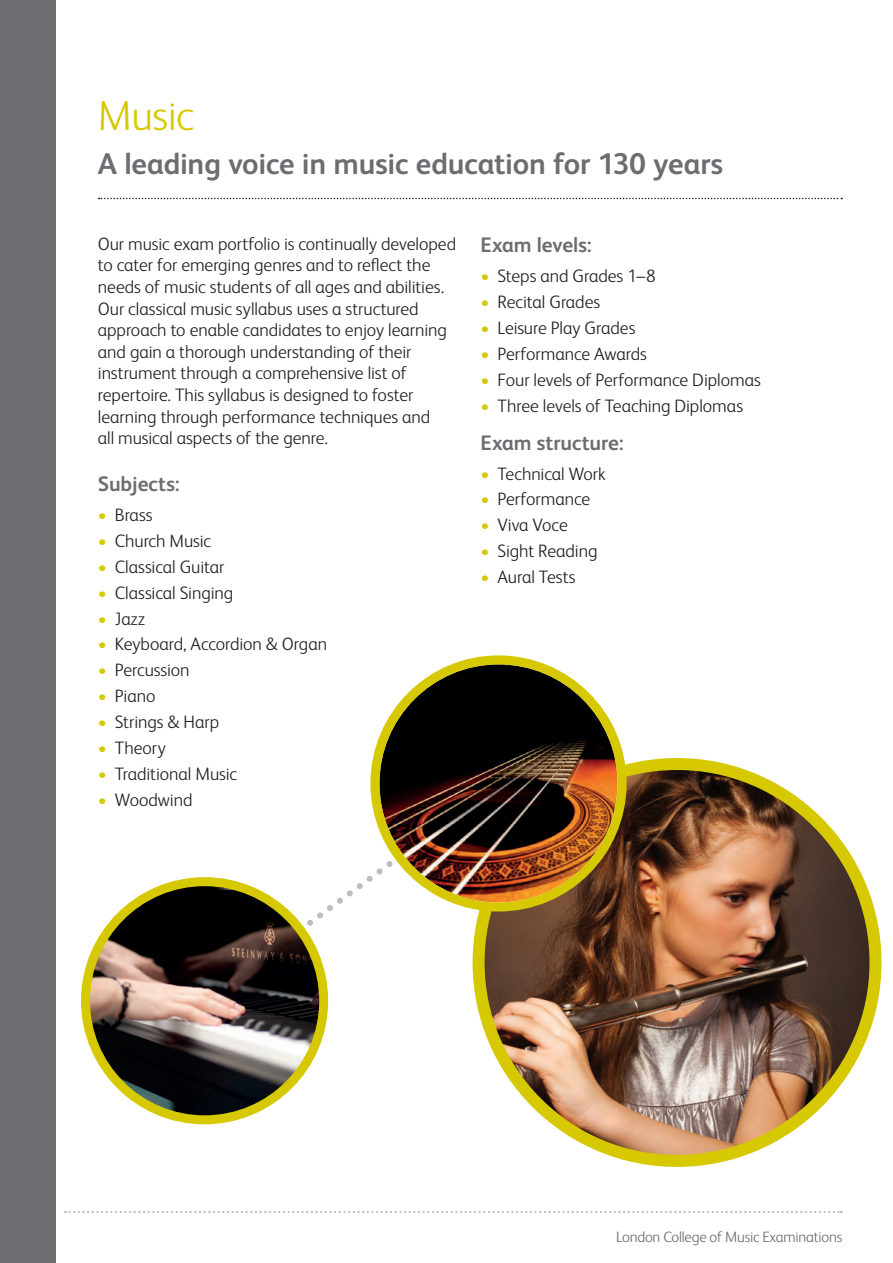
<style>
.page{position:relative;width:893px;height:1263px;background:#fff}
.page>*{position:absolute;margin:0;border:0;box-sizing:border-box;transform-origin:0 0}
.t1{font:300 42px "FS Albert";letter-spacing:-.015em;color:#d6c801}
.t2{font:700 30px "FS Albert";letter-spacing:-.01em;color:#6c6d70}
.t3{font:700 21px "FS Albert";letter-spacing:-.005em;color:#6c6d70}
.t4{font:300 18px/21.6px "FS Albert";letter-spacing:-.005em;color:#231f20}
.t5{font:300 15px "FS Albert";letter-spacing:-.015em;color:#6c6d70}
.s1{color:#d6c801}
</style>
<div class="page">
<svg style="left:65px;top:1211px;width:777px;height:2px"></svg>
<svg style="left:99px;top:198px;width:743px;height:1px"></svg>
<div style="left:0;top:0;width:55px;height:1263px;background:#6c6d70"></div>
<svg style="left:216px;top:820px;width:264px;height:185px"></svg>
<img style="left:479px;top:764px;width:396px;height:397px;border-radius:198px">
<div style="left:473px;top:758px;width:408px;height:409px;border:12px solid #d6c801;border-radius:50%"></div>
<div style="left:375px;top:660px;width:247px;height:247px;background:#d6c801;border-radius:50%"></div>
<img style="left:379px;top:664px;width:239px;height:238px;border-radius:119px">
<div style="left:370px;top:655px;width:257px;height:256px;border:9px solid #d6c801;border-radius:50%"></div>
<img style="left:86px;top:882px;width:238px;height:238px;border-radius:119px">
<div style="left:81px;top:877px;width:247px;height:247px;border:9px solid #d6c801;border-radius:50%"></div>
<h1 class="t1" style="left:98px;top:92px;width:98px">Music</h1>
<h2 class="t2" style="left:98px;top:146px;width:627px">A leading voice in music education for 130 years</h2>
<p class="t4" style="left:98px;top:233px;width:360px">Our music exam portfolio is continually developed to cater for emerging genres and to reflect the needs of music students of all ages and abilities.<br>Our classical music syllabus uses a structured approach to enable candidates to enjoy learning and gain a thorough understanding of their instrument through a comprehensive list of repertoire. This syllabus is designed to foster learning through performance techniques and<br>all musical aspects of the genre.</p>
<p class="t3" style="left:98px;top:472px;width:84px">Subjects:</p>
<p class="t4" style="left:98px;top:504px;width:56px"><span class="s1">•</span> Brass</p>
<p class="t4" style="left:98px;top:530px;width:115px"><span class="s1">•</span> Church Music</p>
<p class="t4" style="left:98px;top:556px;width:128px"><span class="s1">•</span> Classical Guitar</p>
<p class="t4" style="left:98px;top:582px;width:137px"><span class="s1">•</span> Classical Singing</p>
<p class="t4" style="left:98px;top:607px;width:49px"><span class="s1">•</span> Jazz</p>
<p class="t4" style="left:98px;top:633px;width:231px"><span class="s1">•</span> Keyboard, Accordion &amp; Organ</p>
<p class="t4" style="left:98px;top:659px;width:93px"><span class="s1">•</span> Percussion</p>
<p class="t4" style="left:98px;top:685px;width:59px"><span class="s1">•</span> Piano</p>
<p class="t4" style="left:98px;top:711px;width:123px"><span class="s1">•</span> Strings &amp; Harp</p>
<p class="t4" style="left:98px;top:737px;width:70px"><span class="s1">•</span> Theory</p>
<p class="t4" style="left:98px;top:763px;width:141px"><span class="s1">•</span> Traditional Music</p>
<p class="t4" style="left:98px;top:788px;width:96px"><span class="s1">•</span> Woodwind</p>
<p class="t3" style="left:480px;top:233px;width:113px">Exam levels:</p>
<p class="t4" style="left:480px;top:265px;width:177px"><span class="s1">•</span> Steps and Grades 1–8</p>
<p class="t4" style="left:480px;top:291px;width:121px"><span class="s1">•</span> Recital Grades</p>
<p class="t4" style="left:480px;top:317px;width:156px"><span class="s1">•</span> Leisure Play Grades</p>
<p class="t4" style="left:480px;top:343px;width:168px"><span class="s1">•</span> Performance Awards</p>
<p class="t4" style="left:480px;top:369px;width:282px"><span class="s1">•</span> Four levels of Performance Diplomas</p>
<p class="t4" style="left:480px;top:394px;width:264px"><span class="s1">•</span> Three levels of Teaching Diplomas</p>
<p class="t3" style="left:480px;top:430px;width:145px">Exam structure:</p>
<p class="t4" style="left:480px;top:462px;width:127px"><span class="s1">•</span> Technical Work</p>
<p class="t4" style="left:480px;top:488px;width:111px"><span class="s1">•</span> Performance</p>
<p class="t4" style="left:480px;top:514px;width:89px"><span class="s1">•</span> Viva Voce</p>
<p class="t4" style="left:481px;top:540px;width:118px"><span class="s1">•</span> Sight Reading</p>
<p class="t4" style="left:481px;top:566px;width:97px"><span class="s1">•</span> Aural Tests</p>
<p class="t5" style="left:616px;top:1228px;width:228px">London College of Music Examinations</p>
</div>
